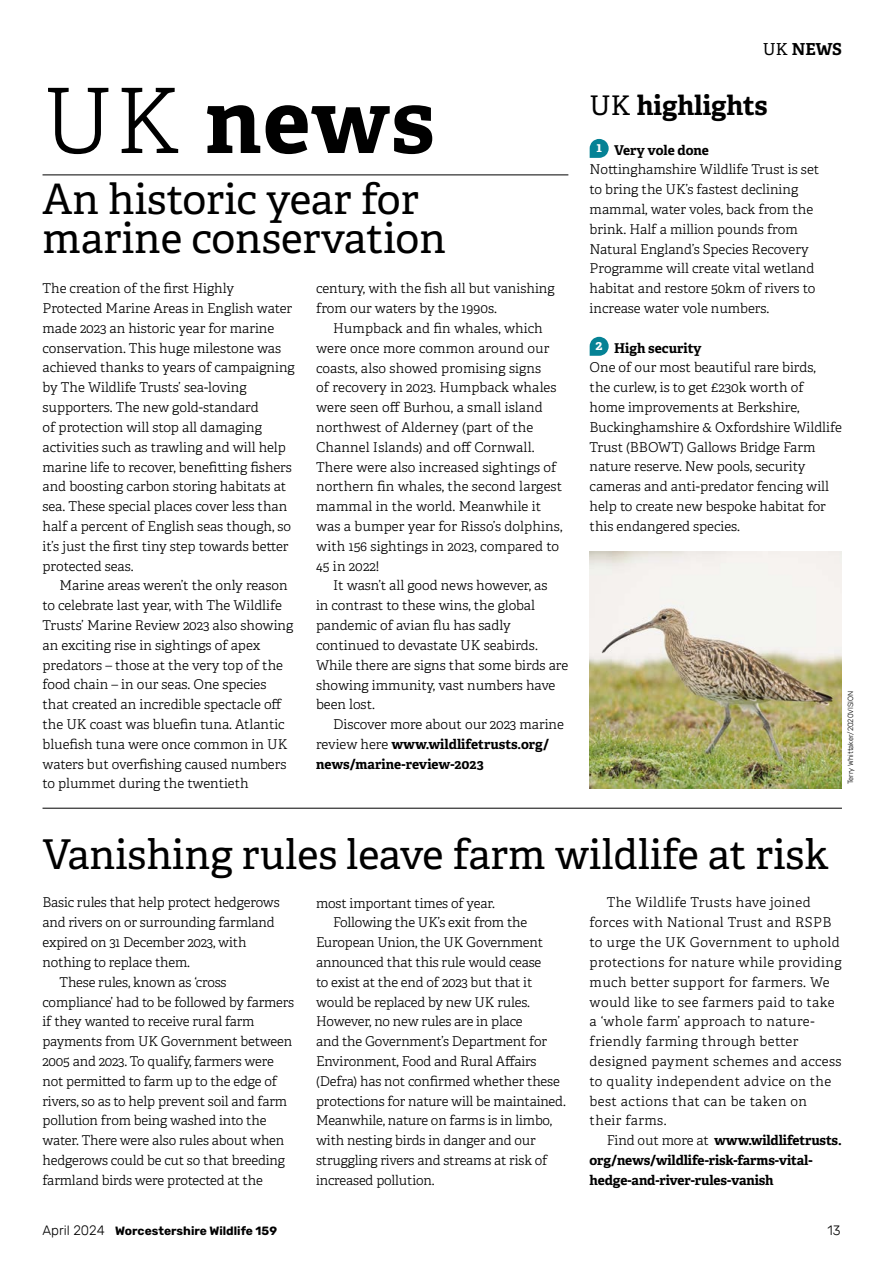
<style>
.page{position:relative;width:893px;height:1263px;background:#fff}
.page>*{position:absolute;margin:0;border:0;box-sizing:border-box;transform-origin:0 0}
.t1{font:700 90px "Adelle";color:#000}
.t2{font:42px/39px "Adelle";color:#000}
.t3{font:41.1px "Adelle";color:#000}
.t4{font:700 27px "Adelle";color:#000}
.t5{font:700 16.5px "Adelle";color:#000}
.t6{font:300 13.5px/19.8px "Adelle";color:#000}
.t7{font:300 13.5px/19.8px "Adelle";letter-spacing:.03em;color:#000}
.t8{font:700 13.5px/19.8px "Adelle";letter-spacing:-.01em;color:#000}
.t9{font:300 13.5px "Rubik";color:#000}
.t10{font:700 12px "Rubik";color:#000}
.t11{font:300 7.5px "Rubik";color:#000}
.s1{font-weight:300}
.s2{font-weight:400}
.s3{font-weight:700}
.s4{font-weight:300;font-size:13.5px}
</style>
<div class="page">
<img style="left:590px;top:551px;width:252px;height:238px">
<hr style="left:43px;top:174px;width:525px;height:1px;background:#000">
<hr style="left:43px;top:808px;width:799px;height:1px;background:#000">
<svg style="left:590px;top:139px;width:19px;height:19px"></svg>
<svg style="left:590px;top:337px;width:19px;height:19px"></svg>
<h1 class="t1" style="left:43px;top:56px;width:394px"><span class="s1">UK</span> news</h1>
<h2 class="t2" style="left:43px;top:178px;width:405px">An historic year for marine conservation</h2>
<p class="t6" style="left:43px;top:278px;width:254px">The creation of the first Highly Protected Marine Areas in English water made 2023 an historic year for marine conservation. This huge milestone was achieved thanks to years of campaigning by The Wildlife Trusts’ sea-loving supporters. The new gold-standard<br>of protection will stop all damaging activities such as trawling and will help marine life to recover, benefitting fishers and boosting carbon storing habitats at sea. These special places cover less than half a percent of English seas though, so it’s just the first tiny step towards better protected seas.</p>
<p class="t6" style="left:43px;top:575px;width:252px;text-indent:17px">Marine areas weren’t the only reason to celebrate last year, with The Wildlife Trusts’ Marine Review 2023 also showing an exciting rise in sightings of apex predators – those at the very top of the food chain – in our seas. One species that created an incredible spectacle off the UK coast was bluefin tuna. Atlantic bluefish tuna were once common in UK waters but overfishing caused numbers to plummet during the twentieth</p>
<p class="t6" style="left:316px;top:278px;width:240px">century, with the fish all but vanishing from our waters by the 1990s.</p>
<p class="t6" style="left:316px;top:318px;width:248px;text-indent:17px">Humpback and fin whales, which were once more common around our coasts, also showed promising signs<br>of recovery in 2023. Humpback whales were seen off Burhou, a small island northwest of Alderney (part of the Channel Islands) and off Cornwall.<br>There were also increased sightings of northern fin whales, the second largest mammal in the world. Meanwhile it was a bumper year for Risso’s dolphins, with 156 sightings in 2023, compared to 45 in 2022!</p>
<p class="t6" style="left:316px;top:575px;width:254px;text-indent:17px">It wasn’t all good news however, as<br>in contrast to these wins, the global pandemic of avian flu has sadly continued to devastate UK seabirds.<br>While there are signs that some birds are showing immunity, vast numbers have been lost.</p>
<p class="t8" style="left:316px;top:714px;width:249px;text-indent:17px"><span class="s1">Discover more about our 2023 marine review here</span> www.wildlifetrusts.org/ news/marine-review-2023</p>
<p class="t5" style="left:763px;top:37px;width:81px"><span class="s2">UK</span> NEWS</p>
<h3 class="t4" style="left:590px;top:86px;width:180px"><span class="s2">UK</span> highlights</h3>
<p class="t6" style="left:590px;top:139px;width:231px;text-indent:7px"><sup>1</sup> <span class="s3">Very vole done<br></span>Nottinghamshire Wildlife Trust is set to bring the UK’s fastest declining mammal, water voles, back from the brink. Half a million pounds from<br>Natural England’s Species Recovery<br>Programme will create vital wetland habitat and restore 50km of rivers to increase water vole numbers.</p>
<p class="t6" style="left:590px;top:337px;width:254px;text-indent:6px"><sup>2</sup> <span class="s3">High security<br></span>One of our most beautiful rare birds,<br>the curlew, is to get £230k worth of home improvements at Berkshire, Buckinghamshire &amp; Oxfordshire Wildlife Trust (BBOWT) Gallows Bridge Farm nature reserve. New pools, security cameras and anti-predator fencing will help to create new bespoke habitat for this endangered species.</p>
<p class="t11" style="left:846px;top:784px;width:95px;rotate:-90deg">Terry Whittaker/2020VISION</p>
<h3 class="t3" style="left:43px;top:824px;width:788px">Vanishing rules leave farm wildlife at risk</h3>
<p class="t6" style="left:43px;top:892px;width:239px">Basic rules that help protect hedgerows</p>
<p class="t6" style="left:43px;top:912px;width:234px">and rivers on or surrounding farmland</p>
<p class="t6" style="left:43px;top:932px;width:206px">expired on 31 December 2023, with</p>
<p class="t6" style="left:43px;top:952px;width:149px">nothing to replace them.</p>
<p class="t6" style="left:60px;top:971px;width:168px">These rules, known as ‘cross</p>
<p class="t6" style="left:43px;top:991px;width:253px">compliance’ had to be followed by farmers</p>
<p class="t6" style="left:43px;top:1011px;width:214px">if they wanted to receive rural farm</p>
<p class="t6" style="left:43px;top:1031px;width:251px">payments from UK Government between</p>
<p class="t6" style="left:43px;top:1051px;width:233px">2005 and 2023. To qualify, farmers were</p>
<p class="t6" style="left:43px;top:1070px;width:236px">not permitted to farm up to the edge of</p>
<p class="t6" style="left:43px;top:1090px;width:246px">rivers, so as to help prevent soil and farm</p>
<p class="t6" style="left:43px;top:1110px;width:225px">pollution from being washed into the</p>
<p class="t6" style="left:43px;top:1130px;width:243px">water. There were also rules about when</p>
<p class="t6" style="left:43px;top:1150px;width:244px">hedgerows could be cut so that breeding</p>
<p class="t6" style="left:43px;top:1170px;width:222px">farmland birds were protected at the</p>
<p class="t7" style="left:590px;top:892px;width:253px;text-indent:17px">The Wildlife Trusts have joined forces with National Trust and RSPB to urge the UK Government to uphold protections for nature while providing much better support for farmers. We would like to see farmers paid to take a ‘whole farm’ approach to nature&shy;friendly farming through better designed payment schemes and access to quality independent advice on the best actions that can be taken on their farms.</p>
<p class="t8" style="left:590px;top:1130px;width:253px;text-indent:17px"><span class="s1">Find out more at</span> www.wildlifetrusts. org/news/wildlife-risk-farms-vital&shy;hedge-and-river-rules-vanish</p>
<p class="t6" style="left:316px;top:892px;width:180px">most important times of year.</p>
<p class="t6" style="left:333px;top:912px;width:196px">Following the UK’s exit from the</p>
<p class="t6" style="left:316px;top:932px;width:229px">European Union, the UK Government</p>
<p class="t6" style="left:316px;top:952px;width:227px">announced that this rule would cease</p>
<p class="t6" style="left:316px;top:972px;width:218px">to exist at the end of 2023 but that it</p>
<p class="t6" style="left:316px;top:991px;width:215px">would be replaced by new UK rules.</p>
<p class="t6" style="left:316px;top:1011px;width:208px">However, no new rules are in place</p>
<p class="t6" style="left:316px;top:1031px;width:232px">and the Government’s Department for</p>
<p class="t6" style="left:316px;top:1051px;width:222px">Environment, Food and Rural Affairs</p>
<p class="t6" style="left:316px;top:1071px;width:245px">(Defra) has not confirmed whether these</p>
<p class="t6" style="left:316px;top:1090px;width:251px">protections for nature will be maintained.</p>
<p class="t6" style="left:316px;top:1110px;width:238px">Meanwhile, nature on farms is in limbo,</p>
<p class="t6" style="left:316px;top:1130px;width:221px">with nesting birds in danger and our</p>
<p class="t6" style="left:316px;top:1150px;width:233px">struggling rivers and streams at risk of</p>
<p class="t6" style="left:316px;top:1170px;width:120px">increased pollution.</p>
<p class="t10" style="left:43px;top:1223px;width:236px"><span class="s4">April 2024</span> Worcestershire Wildlife 159</p>
<p class="t9" style="left:827px;top:1222px;width:15px">13</p>
</div>
